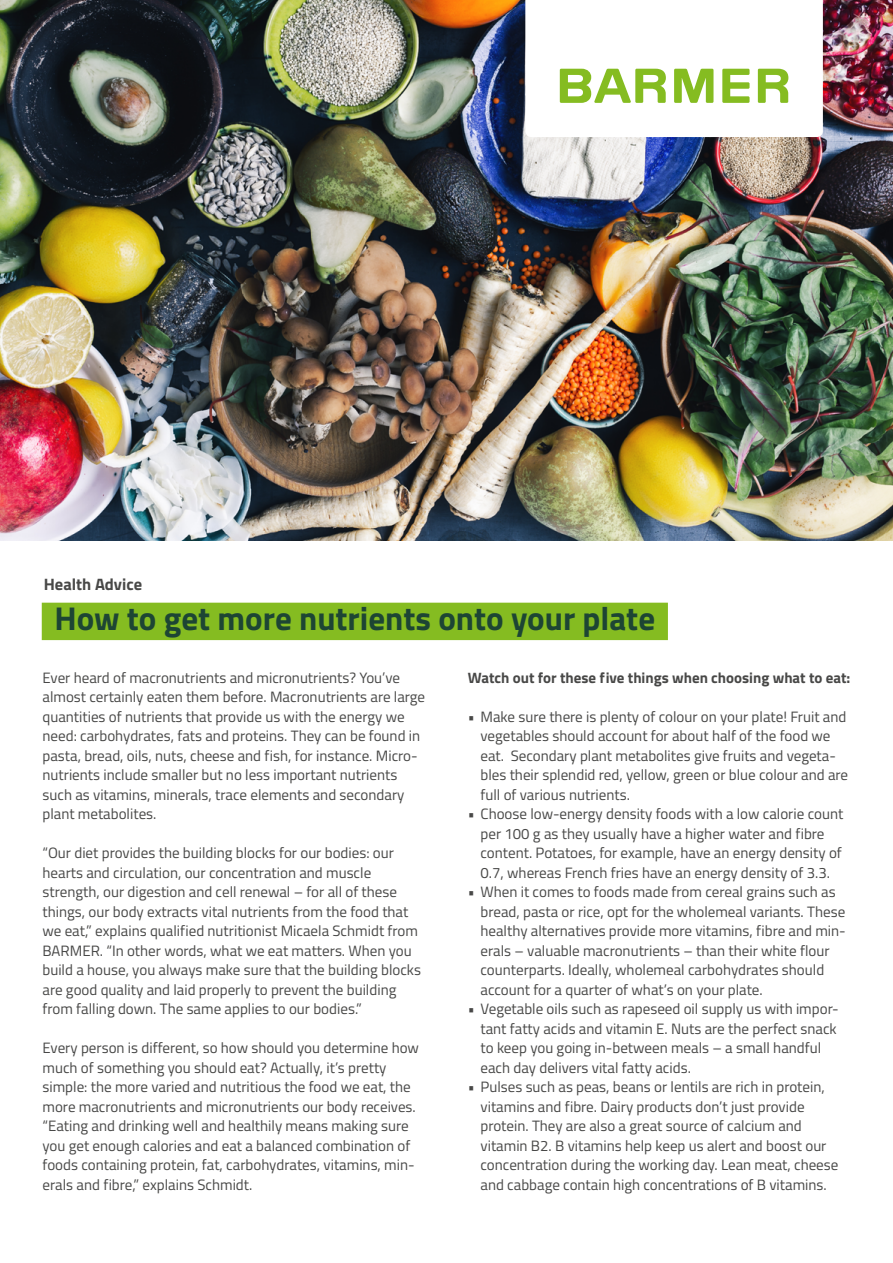
<style>
.page{position:relative;width:893px;height:1263px;background:#fff}
.page>*{position:absolute;margin:0;border:0;box-sizing:border-box;transform-origin:0 0}
.BF_H1_Balkenheadline_22pt_1-zeilig_376{font:700 33px "BGEK Titillium";color:#1d4534}
.BF_P_Over_Subline_11_12_5pt_85k{font:700 16.5px "BGEK Titillium";color:#484847}
.BF_P_Fließtext_10_12pt_regular_85k{font:15px/19.5px "BGEK Titillium";color:#484847}
.BF_P_Fließtext_10_12pt_regular_85k-2{font:700 15px "BGEK Titillium";color:#484847}
</style>
<div class="page">
<img style="left:0;top:0;width:893px;height:541px">
<div style="left:42px;top:603px;width:626px;height:37px;background:#85bc21"></div>
<svg style="left:525px;top:0;width:298px;height:137px"></svg>
<p class="BF_P_Over_Subline_11_12_5pt_85k" style="left:44px;top:572px;width:100px">Health Advice</p>
<h1 class="BF_H1_Balkenheadline_22pt_1-zeilig_376" style="left:55px;top:593px;width:602px">How to get more nutrients onto your plate</h1>
<p class="BF_P_Fließtext_10_12pt_regular_85k" style="left:43px;top:667px;width:384px">Ever heard of macronutrients and micronutrients? You’ve almost certainly eaten them before. Macronutrients are large quantities of nutrients that provide us with the energy we need: carbohydrates, fats and proteins. They can be found in pasta, bread, oils, nuts, cheese and fish, for instance. Micro&shy;nutrients include smaller but no less important nutrients such as vitamins, minerals, trace elements and secondary plant metabolites.</p>
<p class="BF_P_Fließtext_10_12pt_regular_85k" style="left:43px;top:842px;width:353px">“Our diet provides the building blocks for our bodies: our</p>
<p class="BF_P_Fließtext_10_12pt_regular_85k" style="left:43px;top:862px;width:380px">hearts and circulation, our concentration and muscle strength, our digestion and cell renewal – for all of these things, our body extracts vital nutrients from the food that we eat,” explains qualified nutritionist Micaela Schmidt from BARMER. “In other words, what we eat matters. When you build a house, you always make sure that the building blocks are good quality and laid properly to prevent the building from falling down. The same applies to our bodies.”</p>
<p class="BF_P_Fließtext_10_12pt_regular_85k" style="left:43px;top:1037px;width:378px">Every person is different, so how should you determine how</p>
<p class="BF_P_Fließtext_10_12pt_regular_85k" style="left:43px;top:1057px;width:375px">much of something you should eat? Actually, it’s pretty simple: the more varied and nutritious the food we eat, the more macronutrients and micronutrients our body receives. “Eating and drinking well and healthily means making sure you get enough calories and eat a balanced combination of foods containing protein, fat, carbohydrates, vitamins, min&shy;erals and fibre,” explains Schmidt.</p>
<p class="BF_P_Fließtext_10_12pt_regular_85k-2" style="left:468px;top:666px;width:384px">Watch out for these five things when choosing what to eat:</p>
<p class="BF_P_Fließtext_10_12pt_regular_85k" style="left:468px;top:706px;width:380px">• Make sure there is plenty of colour on your plate! Fruit and</p>
<p class="BF_P_Fließtext_10_12pt_regular_85k" style="left:480px;top:725px;width:351px">vegetables should account for about half of the food we</p>
<p class="BF_P_Fließtext_10_12pt_regular_85k" style="left:480px;top:745px;width:369px">eat. Secondary plant metabolites give fruits and vegeta&shy;bles their splendid red, yellow, green or blue colour and are full of various nutrients.</p>
<p class="BF_P_Fließtext_10_12pt_regular_85k" style="left:468px;top:803px;width:377px">• Choose low-energy density foods with a low calorie count</p>
<p class="BF_P_Fließtext_10_12pt_regular_85k" style="left:480px;top:823px;width:363px">per 100 g as they usually have a higher water and fibre content. Potatoes, for example, have an energy density of<br>0.7, whereas French fries have an energy density of 3.3.</p>
<p class="BF_P_Fließtext_10_12pt_regular_85k" style="left:480px;top:881px;width:366px;text-indent:-13px">• When it comes to foods made from cereal grains such as bread, pasta or rice, opt for the wholemeal variants. These</p>
<p class="BF_P_Fließtext_10_12pt_regular_85k" style="left:480px;top:920px;width:367px">healthy alternatives provide more vitamins, fibre and min&shy;erals – valuable macronutrients – than their white flour counterparts. Ideally, wholemeal carbohydrates should account for a quarter of what’s on your plate.</p>
<p class="BF_P_Fließtext_10_12pt_regular_85k" style="left:468px;top:998px;width:372px">• Vegetable oils such as rapeseed oil supply us with impor-</p>
<p class="BF_P_Fließtext_10_12pt_regular_85k" style="left:480px;top:1018px;width:358px">tant fatty acids and vitamin E. Nuts are the perfect snack to keep you going in-between meals – a small handful each day delivers vital fatty acids.</p>
<p class="BF_P_Fließtext_10_12pt_regular_85k" style="left:468px;top:1076px;width:358px">• Pulses such as peas, beans or lentils are rich in protein,</p>
<p class="BF_P_Fließtext_10_12pt_regular_85k" style="left:480px;top:1096px;width:359px">vitamins and fibre. Dairy products don’t just provide protein. They are also a great source of calcium and vitamin B2. B vitamins help keep us alert and boost our concentration during the working day. Lean meat, cheese and cabbage contain high concentrations of B vitamins.</p>
</div>
